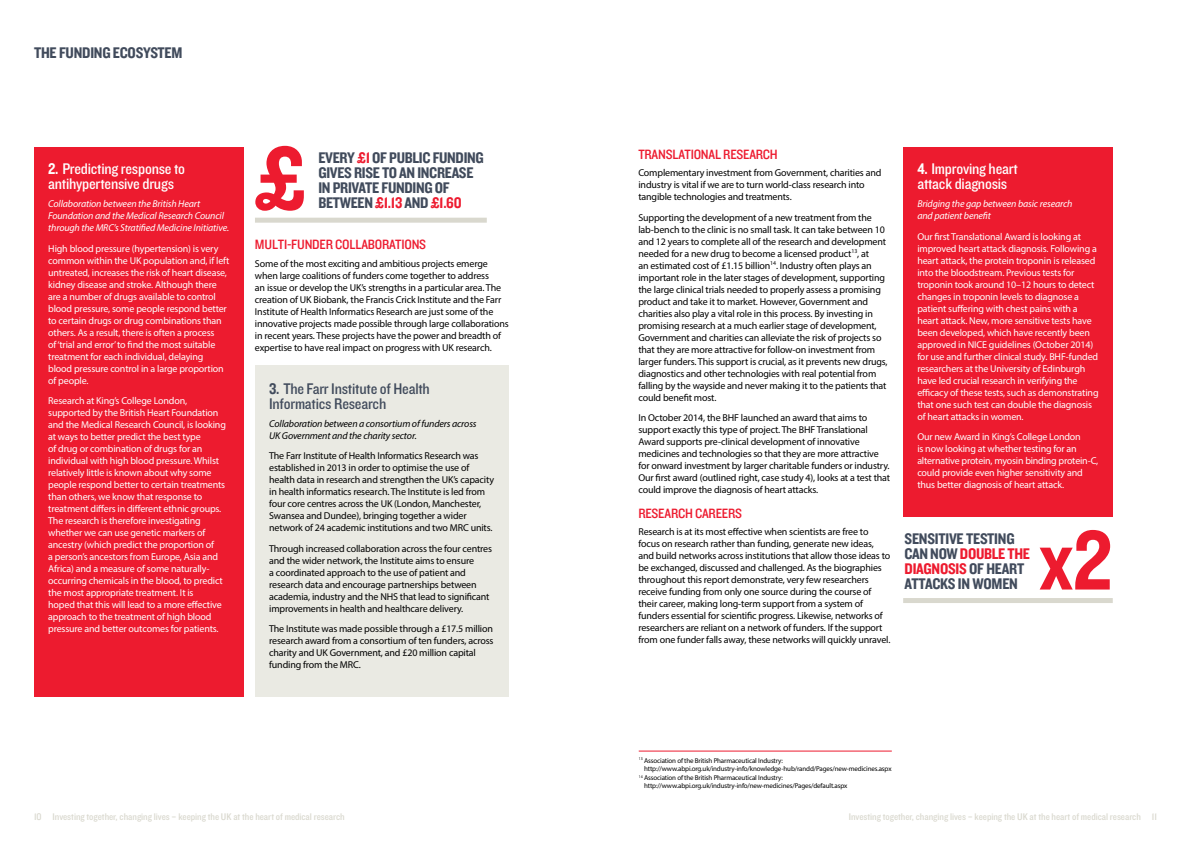
<style>
.page{position:relative;width:1191px;height:842px;background:#fff}
.page>*{position:absolute;margin:0;border:0;box-sizing:border-box;transform-origin:0 0}
.t1{font:92.7px "Knockout 50 Welterweight";color:#ed1b2f}
.t2{font:87.2px "Knockout 50 Welterweight";color:#ed1b2f}
.t3{font:16px/15px "Knockout 50 Welterweight";letter-spacing:-.02em;color:#414b5c}
.t4{font:16px/15px "Knockout 30 Junior Welterwt";letter-spacing:-.015em;color:#fff}
.t5{font:16px/15px "Knockout 30 Junior Welterwt";letter-spacing:-.015em;color:#414b5c}
.t6{font:14px "Knockout 30 Junior Welterwt";letter-spacing:-.015em;color:#ed1b2f}
.t7{font:10px/12px "Myriad Pro";letter-spacing:-.015em;color:#000}
.t8{font:10px/12px "Myriad Pro";letter-spacing:-.015em;color:#fff}
.t9{font:italic 10px/12px "Myriad Pro";letter-spacing:-.015em;color:#fff}
.t10{font:10px "Knockout 30 Junior Welterwt";letter-spacing:-.005em;color:#d9d8ce}
.t11{font:italic 10px/12px "Myriad Pro";letter-spacing:-.015em;color:#000}
.t12{font:7px/8px "Myriad Pro";letter-spacing:-.02em;color:#000}
.s1{font-family:"Knockout 50 Welterweight"}
.s2{color:#ed1b2f}
</style>
<div class="page">
<div style="left:255px;top:218px;width:232px;height:5px;background:#d9d8ce"></div>
<div style="left:903px;top:598px;width:209px;height:5px;background:#d9d8ce"></div>
<div style="left:34px;top:147px;width:210px;height:550px;background:#ed1b2f"></div>
<div style="left:903px;top:147px;width:209px;height:370px;background:#ed1b2f"></div>
<div style="left:255px;top:366px;width:254px;height:331px;background:#eaeae3"></div>
<hr style="left:639px;top:751px;width:252px;height:1px;background:#ed1b2f">
<h3 class="t3" style="left:34px;top:45px;width:150px">THE FUNDING ECOSYSTEM</h3>
<h3 class="t4" style="left:48px;top:161px;width:138px"><span class="s1">2.</span> Predicting response to antihypertensive drugs</h3>
<p class="t9" style="left:48px;top:198px;width:182px">Collaboration between the British Heart<br>Foundation and the Medical Research Council through the MRC’s Stratified Medicine Initiative.</p>
<p class="t8" style="left:48px;top:242px;width:183px">High blood pressure (hypertension) is very common within the UK population and, if left untreated, increases the risk of heart disease, kidney disease and stroke. Although there are a number of drugs available to control blood pressure, some people respond better to certain drugs or drug combinations than others. As a result, there is often a process<br>of ‘trial and error’ to find the most suitable treatment for each individual, delaying blood pressure control in a large proportion of people.</p>
<p class="t8" style="left:48px;top:395px;width:179px">Research at King’s College London, supported by the British Heart Foundation and the Medical Research Council, is looking at ways to better predict the best type<br>of drug or combination of drugs for an individual with high blood pressure. Whilst relatively little is known about why some people respond better to certain treatments than others, we know that response to treatment differs in different ethnic groups.<br>The research is therefore investigating whether we can use genetic markers of ancestry (which predict the proportion of<br>a person’s ancestors from Europe, Asia and Africa) and a measure of some naturally&shy;occurring chemicals in the blood, to predict the most appropriate treatment. It is<br>hoped that this will lead to a more effective approach to the treatment of high blood pressure and better outcomes for patients.</p>
<h1 class="t1" style="left:255px;top:117px;width:53px">£</h1>
<h3 class="t3" style="left:318px;top:150px;width:153px">EVERY <span class="s2">£1</span> OF PUBLIC FUNDING<br>GIVES</h3>
<h3 class="t3" style="left:354px;top:165px;width:99px">RISE TO AN INCREASE</h3>
<h3 class="t3" style="left:318px;top:180px;width:37px">IN PRIVATE</h3>
<h3 class="t3" style="left:318px;top:180px;width:145px;text-indent:63px">FUNDING OF<br>BETWEEN <span class="s2">£1.13</span> AND <span class="s2">£1.60</span></h3>
<h3 class="t6" style="left:255px;top:235px;width:128px">Multi-funder collaborations</h3>
<p class="t7" style="left:255px;top:257px;width:255px">Some of the most exciting and ambitious projects emerge when large coalitions of funders come together to address<br>an issue or develop the UK’s strengths in a particular area. The creation of UK Biobank, the Francis Crick Institute and the Farr Institute of Health Informatics Research are just some of the innovative projects made possible through large collaborations in recent years. These projects have the power and breadth of expertise to have real impact on progress with UK research.</p>
<h3 class="t5" style="left:269px;top:381px;width:162px"><span class="s1">3.</span> The Farr Institute of Health<br>Informatics Research</h3>
<p class="t11" style="left:269px;top:417px;width:209px">Collaboration between a consortium of funders across<br>UK Government and the charity sector.</p>
<p class="t7" style="left:269px;top:450px;width:226px">The Farr Institute of Health Informatics Research was established in 2013 in order to optimise the use of health data in research and strengthen the UK’s capacity in health informatics research. The Institute is led from four core centres across the UK (London, Manchester, Swansea and Dundee), bringing together a wider network of 24 academic institutions and two MRC units.</p>
<p class="t7" style="left:269px;top:542px;width:224px">Through increased collaboration across the four centres and the wider network, the Institute aims to ensure<br>a coordinated approach to the use of patient and research data and encourage partnerships between academia, industry and the NHS that lead to significant improvements in health and healthcare delivery.</p>
<p class="t7" style="left:269px;top:623px;width:226px">The Institute was made possible through a £17.5 million research award from a consortium of ten funders, across charity and UK Government, and £20 million capital funding from the MRC.</p>
<h3 class="t6" style="left:638px;top:145px;width:14px">Trans</h3>
<h3 class="t6" style="left:672px;top:145px;width:14px">lationa</h3>
<h3 class="t6" style="left:715px;top:145px;width:16px">l research</h3>
<p class="t7" style="left:638px;top:167px;width:244px">Complementary investment from Government, charities and industry is vital if we are to turn world-class research into tangible technologies and treatments.</p>
<p class="t7" style="left:638px;top:211px;width:251px">Supporting the development of a new treatment from the lab-bench to the clinic is no small task. It can take between 10 and 12 years to complete all of the research and development needed for a new drug to become a licensed product<sup>13</sup>, at<br>an estimated cost of £1.15 billion<sup>14</sup>. Industry often plays an important role in the later stages of development, supporting the large clinical trials needed to properly assess a promising product and take it to market. However, Government and charities also play a vital role in this process. By investing in promising research at a much earlier stage of development, Government and charities can alleviate the risk of projects so that they are more attractive for follow-on investment from larger funders. This support is crucial, as it prevents new drugs, diagnostics and other technologies with real potential from falling by the wayside and never making it to the patients that could benefit most.</p>
<p class="t7" style="left:638px;top:412px;width:253px">In October 2014, the BHF launched an award that aims to support exactly this type of project. The BHF Translational Award supports pre-clinical development of innovative medicines and technologies so that they are more attractive for onward investment by larger charitable funders or industry.<br>Our first award (outlined right, case study 4), looks at a test that could improve the diagnosis of heart attacks.</p>
<h3 class="t6" style="left:638px;top:504px;width:15px">Research</h3>
<h3 class="t6" style="left:695px;top:504px;width:8px">careers</h3>
<p class="t7" style="left:638px;top:526px;width:253px">Research is at its most effective when scientists are free to focus on research rather than funding, generate new ideas, and build networks across institutions that allow those ideas to be exchanged, discussed and challenged. As the biographies throughout this report demonstrate, very few researchers receive funding from only one source during the course of their career, making long-term support from a system of funders essential for scientific progress. Likewise, networks of researchers are reliant on a network of funders. If the support from one funder falls away, these networks will quickly unravel.</p>
<h3 class="t4" style="left:917px;top:161px;width:102px"><span class="s1">4.</span> Improving heart attack diagnosis</h3>
<p class="t9" style="left:917px;top:198px;width:157px">Bridging the gap between basic research and patient benefit</p>
<p class="t8" style="left:917px;top:230px;width:183px">Our first Translational Award is looking at improved heart attack diagnosis. Following a heart attack, the protein troponin is released into the bloodstream. Previous tests for troponin took around 10–12 hours to detect changes in troponin levels to diagnose a patient suffering with chest pains with a heart attack. New, more sensitive tests have been developed, which have recently been approved in NICE guidelines (October 2014) for use and further clinical study. BHF-funded researchers at the University of Edinburgh have led crucial research in verifying the efficacy of these tests, such as demonstrating that one such test can double the diagnosis of heart attacks in women.</p>
<p class="t8" style="left:917px;top:431px;width:182px">Our new Award in King’s College London<br>is now looking at whether testing for an alternative protein, myosin binding protein-C, could provide even higher sensitivity and thus better diagnosis of heart attack.</p>
<h3 class="t3" style="left:904px;top:531px;width:127px">SENSITIVE TESTING<br>CAN NOW <span class="s2">DOUBLE THE<br>DIAGNOSIS</span> OF HEART<br>ATTACKS IN WOM EN</h3>
<h2 class="t2" style="left:1038px;top:503px;width:75px">X2</h2>
<p class="t12" style="left:644px;top:756px;width:249px;text-indent:-5px"><sup>13</sup> Association of the British Pharmaceutical Industry: http://www.abpi.org.uk/industry-info/knowledge-hub/randd/Pages/new-medicines.aspx</p>
<p class="t12" style="left:644px;top:774px;width:205px;text-indent:-5px"><sup>14</sup> Association of the British Pharmaceutical Industry: http://www.abpi.org.uk/industry-info/new-medicines/Pages/default.aspx</p>
<p class="t10" style="left:34px;top:810px;width:312px">10 Investing together, changing lives – keeping the UK at the heart of medical research</p>
<p class="t10" style="left:849px;top:810px;width:310px">Investing together, changing lives – keeping the UK at the heart of medical research 11</p>
</div>
